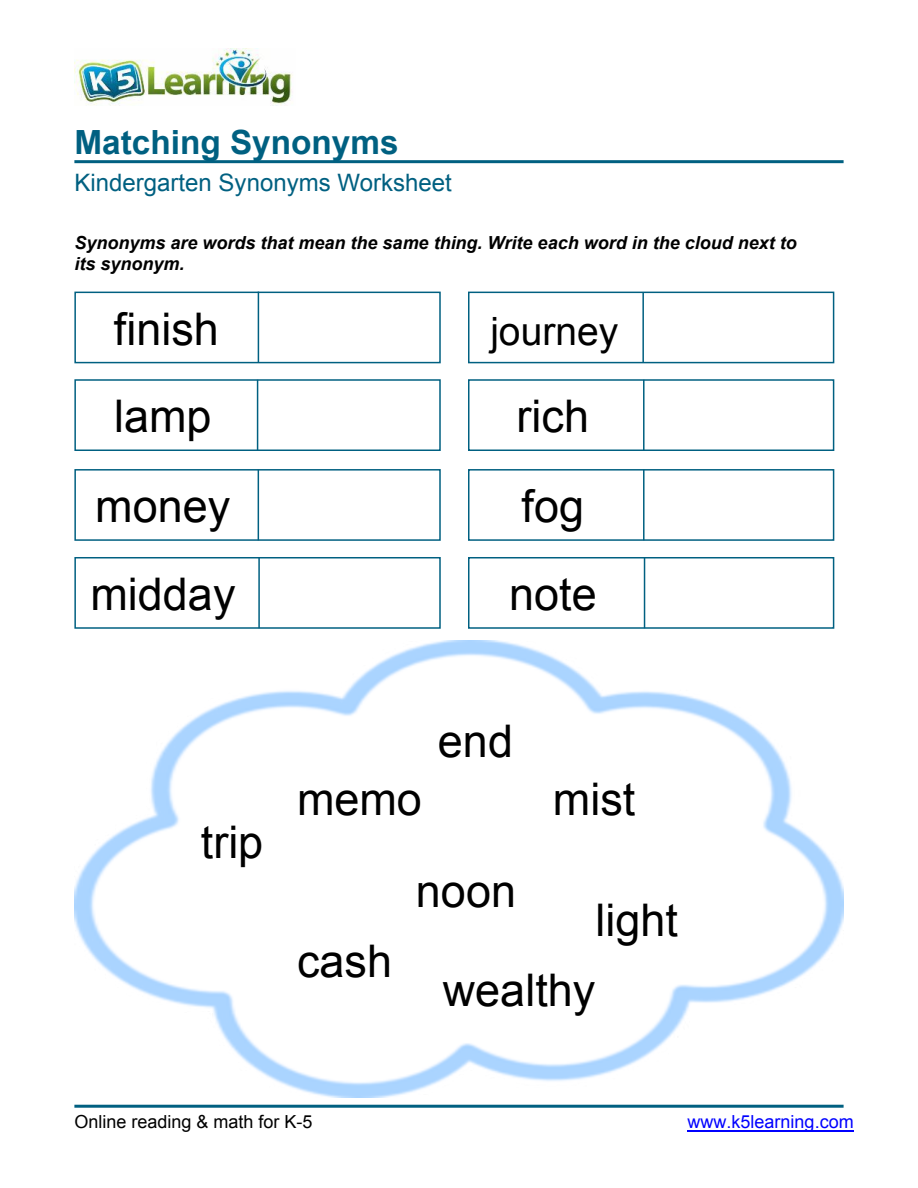
<style>
.page{position:relative;width:918px;height:1188px;background:#fff}
.page>*{position:absolute;margin:0;border:0;box-sizing:border-box;transform-origin:0 0}
.t1{font:45px/88.5px "Arial";color:#000;text-align:center}
.t2{font:39px "Arial";color:#000}
.t3{font:700 33.3px "Arial";color:#006081}
.t4{font:24px "Arial";color:#006081}
.t5{font:italic 700 18px/20.7px "Arial";color:#000}
.t6{font:18px "Arial";color:#000}
.t7{font:18px "Arial";color:#00f}
</style>
<div class="page">
<hr style="left:74px;top:160px;width:770px;height:3px;background:#006081">
<hr style="left:74px;top:1105px;width:770px;height:3px;background:#006081">
<hr style="left:687px;top:1130px;width:167px;height:2px;background:#00f">
<img style="left:74px;top:49px;width:219px;height:57px">
<div style="left:74px;top:292px;width:367px;height:71px;background:#fff;border:2px solid #006081"></div>
<div style="left:74px;top:379px;width:367px;height:72px;background:#fff;border:2px solid #006081"></div>
<div style="left:468px;top:292px;width:366px;height:71px;background:#fff;border:2px solid #006081"></div>
<div style="left:468px;top:379px;width:366px;height:72px;background:#fff;border:2px solid #006081"></div>
<div style="left:74px;top:469px;width:367px;height:72px;background:#fff;border:2px solid #006081"></div>
<div style="left:468px;top:469px;width:366px;height:72px;background:#fff;border:2px solid #006081"></div>
<div style="left:74px;top:557px;width:367px;height:72px;background:#fff;border:2px solid #006081"></div>
<div style="left:468px;top:557px;width:366px;height:72px;background:#fff;border:2px solid #006081"></div>
<img style="left:74px;top:640px;width:770px;height:458px">
<hr style="left:258px;top:292px;width:1px;height:70px;background:#006081">
<hr style="left:257px;top:380px;width:1px;height:71px;background:#006081">
<hr style="left:258px;top:470px;width:1px;height:70px;background:#006081">
<hr style="left:258px;top:557px;width:2px;height:71px;background:#006081">
<hr style="left:642px;top:292px;width:2px;height:71px;background:#006081">
<hr style="left:643px;top:380px;width:2px;height:71px;background:#006081">
<hr style="left:643px;top:470px;width:2px;height:70px;background:#006081">
<hr style="left:644px;top:557px;width:1px;height:71px;background:#006081">
<h3 class="t3" style="left:74px;top:129px;width:326px">Matching Synonyms</h3>
<h3 class="t4" style="left:74px;top:174px;width:379px">Kindergarten Synonyms Worksheet</h3>
<p class="t5" style="left:74px;top:234px;width:724px">Synonyms are words that mean the same thing. Write each word in the cloud next to its synonym.</p>
<h1 class="t1" style="left:90px;top:289px;width:147px">finish lamp money midday</h1>
<h2 class="t2" style="left:490px;top:316px;width:130px">journey</h2>
<h1 class="t1" style="left:509px;top:376px;width:89px;text-align:left">rich fog note</h1>
<h1 class="t1" style="left:438px;top:701px;width:77px">end</h1>
<h1 class="t1" style="left:201px;top:802px;width:64px">trip</h1>
<h1 class="t1" style="left:297px;top:760px;width:126px">memo</h1>
<h1 class="t1" style="left:553px;top:760px;width:84px">mist</h1>
<h1 class="t1" style="left:297px;top:921px;width:97px">cash</h1>
<h1 class="t1" style="left:416px;top:851px;width:102px">noon</h1>
<h1 class="t1" style="left:595px;top:881px;width:84px">light</h1>
<h1 class="t1" style="left:443px;top:950px;width:154px">wealthy</h1>
<p class="t6" style="left:74px;top:1115px;width:240px">Online reading &amp; math for K-5</p>
<p class="t7" style="left:687px;top:1115px;width:168px">www.k5learning.com</p>
</div>
